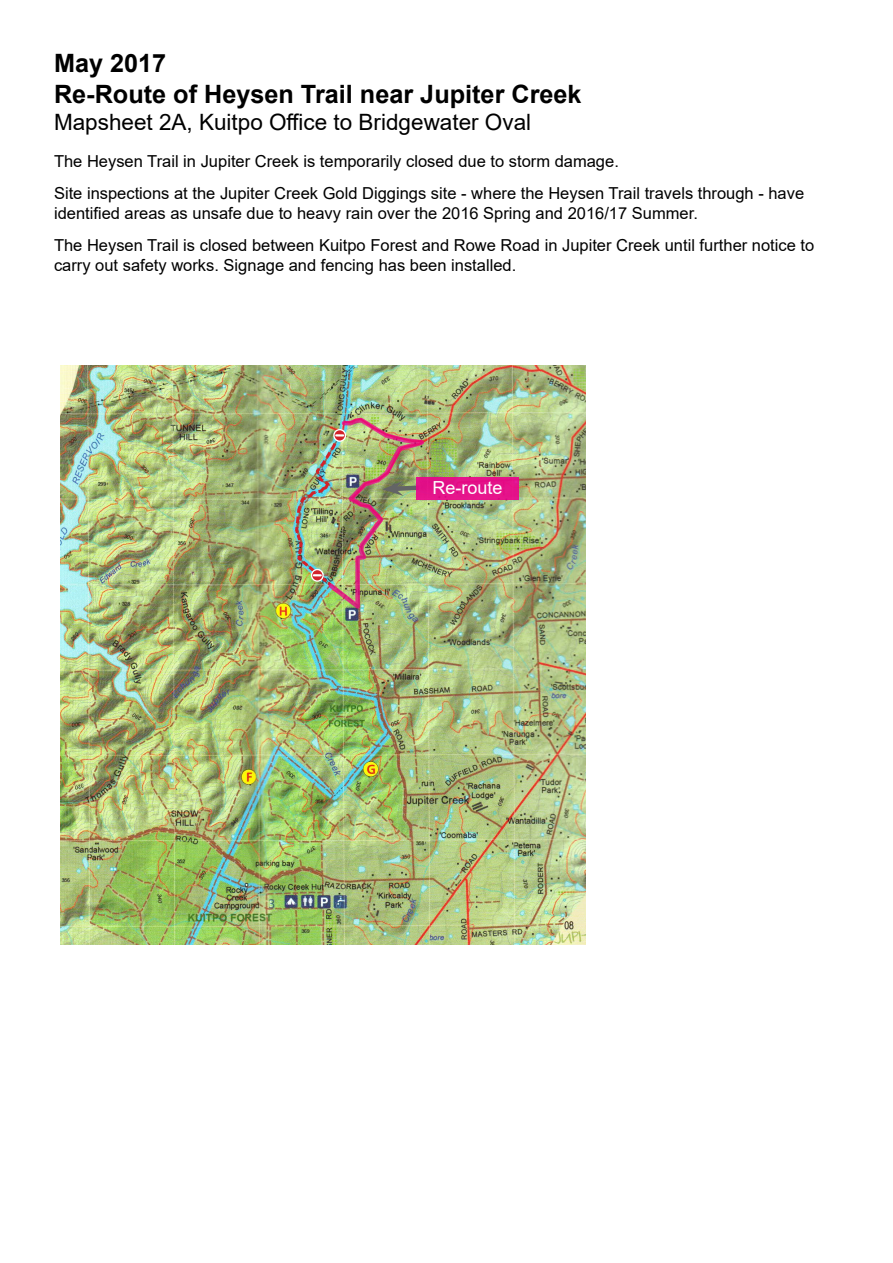
<style>
.page{position:relative;width:893px;height:1263px;background:#fff}
.page>*{position:absolute;margin:0;border:0;box-sizing:border-box;transform-origin:0 0}
.t1{font:700 25.2px/30.3px "Arial";color:#000}
.t2{font:22.5px "Arial";color:#000}
.t3{font:18px "Arial";color:#fff}
.t4{font:16.5px/32.5px "Arial";color:#000}
</style>
<div class="page">
<img style="left:61px;top:366px;width:524px;height:578px">
<img style="left:294px;top:415px;width:144px;height:195px">
<div style="left:416px;top:477px;width:103px;height:23px;background:#e4128a"></div>
<h1 class="t1" style="left:54px;top:49px;width:529px">May 2017<br>Re-Route of Heysen Trail near Jupiter Creek</h1>
<h2 class="t2" style="left:54px;top:106px;width:479px">Mapsheet 2A, Kuitpo Office to Bridgewater Oval</h2>
<p class="t4" style="left:54px;top:144px;width:752px">The Heysen Trail in Jupiter Creek is temporarily closed due to storm damage.<br>Site inspections at the Jupiter Creek Gold Diggings site - where the Heysen Trail travels through - have</p>
<p class="t4" style="left:54px;top:197px;width:762px">identified areas as unsafe due to heavy rain over the 2016 Spring and 2016/17 Summer.<br>The Heysen Trail is closed between Kuitpo Forest and Rowe Road in Jupiter Creek until further notice to</p>
<p class="t4" style="left:54px;top:249px;width:464px">carry out safety works. Signage and fencing has been installed.</p>
<p class="t3" style="left:432px;top:476px;width:72px">Re-route</p>
</div>
